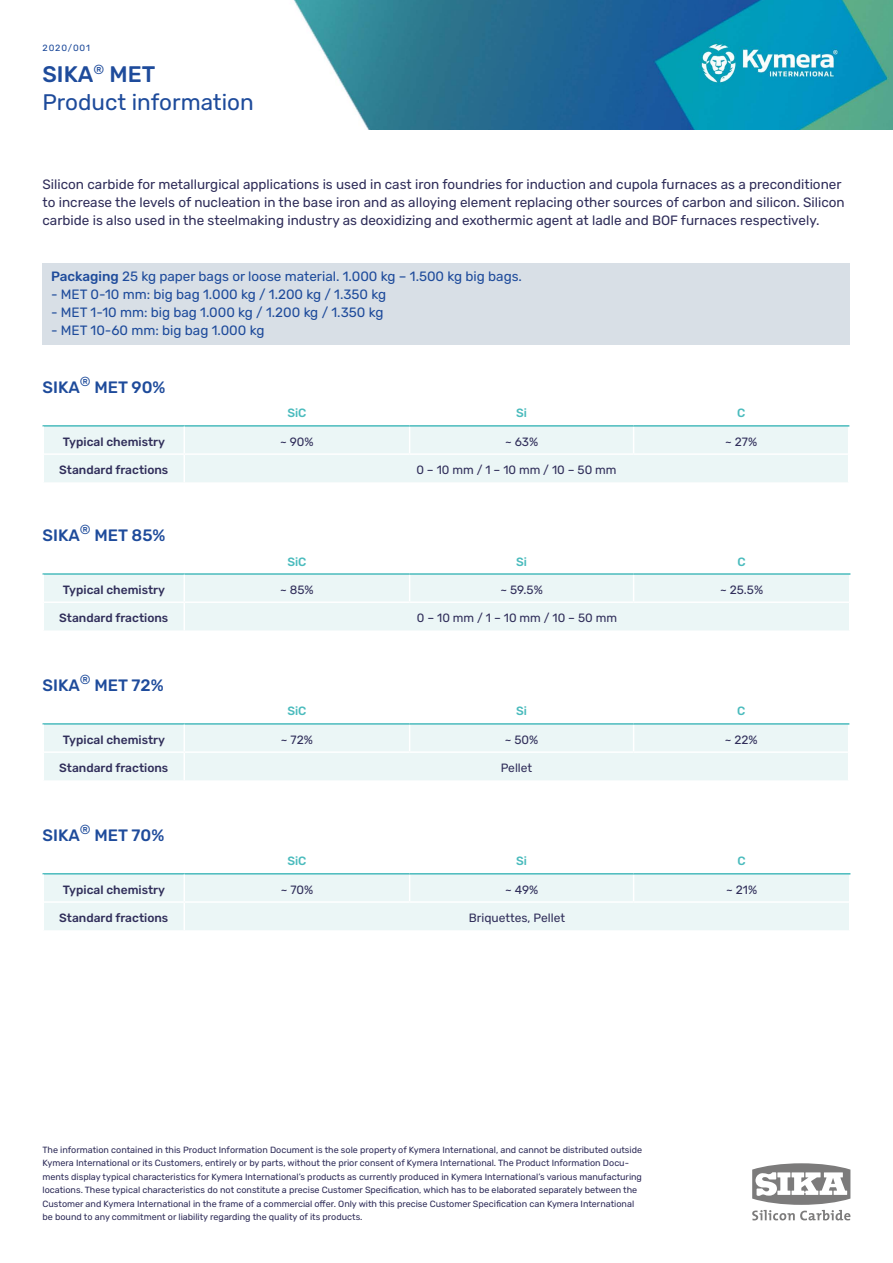
<style>
.page{position:relative;width:893px;height:1263px;background:#fff}
.page>*{position:absolute;margin:0;border:0;box-sizing:border-box;transform-origin:0 0}
.t1{font:22.5px/28.5px "Rubik";color:#1e4b9b}
.t2{font:500 16.5px "Rubik";color:#1e4b9b}
.t3{font:13.5px/18px "Rubik";color:#302e5a}
.t4{font:13.5px "Rubik";color:#1e4b9b}
.t5{font:13.05px "Rubik";color:#1e4b9b}
.t6{font:500 12px "Rubik";color:#302e5a}
.t7{font:12px "Rubik";color:#302e5a}
.t8{font:500 12px "Rubik";color:#4abbbd}
.t9{font:9px/13.5px "Rubik";color:#302e5a}
.t10{font:9px "Rubik";letter-spacing:.1em;color:#1e4b9b}
.s1{font-weight:500}
</style>
<div class="page">
<svg style="left:752px;top:1163px;width:98px;height:57px"></svg>
<img style="left:293px;top:0;width:600px;height:130px">
<div style="left:43px;top:263px;width:807px;height:81px;background:#d8dfe6"></div>
<div style="left:44px;top:427px;width:804px;height:55px;background:#ebf6f6"></div>
<svg style="left:409px;top:427px;width:1px;height:26px"></svg>
<svg style="left:633px;top:427px;width:1px;height:26px"></svg>
<hr style="left:184px;top:425px;width:226px;height:2px;background:#4abbbd">
<hr style="left:410px;top:425px;width:224px;height:2px;background:#4abbbd">
<hr style="left:634px;top:425px;width:215px;height:2px;background:#4abbbd">
<hr style="left:184px;top:453px;width:226px;height:2px;background:#fff">
<hr style="left:410px;top:453px;width:224px;height:2px;background:#fff">
<hr style="left:634px;top:453px;width:214px;height:2px;background:#fff">
<hr style="left:43px;top:425px;width:141px;height:2px;background:#4abbbd">
<hr style="left:44px;top:453px;width:140px;height:2px;background:#fff">
<svg style="left:184px;top:427px;width:1px;height:55px"></svg>
<div style="left:44px;top:575px;width:805px;height:55px;background:#ebf6f6"></div>
<svg style="left:409px;top:575px;width:1px;height:26px"></svg>
<svg style="left:633px;top:575px;width:1px;height:26px"></svg>
<hr style="left:184px;top:573px;width:226px;height:2px;background:#4abbbd">
<hr style="left:410px;top:573px;width:224px;height:2px;background:#4abbbd">
<hr style="left:634px;top:573px;width:216px;height:2px;background:#4abbbd">
<hr style="left:184px;top:601px;width:226px;height:2px;background:#fff">
<hr style="left:410px;top:601px;width:224px;height:2px;background:#fff">
<hr style="left:634px;top:601px;width:215px;height:2px;background:#fff">
<hr style="left:43px;top:573px;width:141px;height:2px;background:#4abbbd">
<hr style="left:44px;top:601px;width:140px;height:2px;background:#fff">
<svg style="left:184px;top:575px;width:1px;height:55px"></svg>
<div style="left:44px;top:725px;width:804px;height:55px;background:#ebf6f6"></div>
<svg style="left:409px;top:725px;width:1px;height:26px"></svg>
<svg style="left:633px;top:725px;width:1px;height:26px"></svg>
<hr style="left:184px;top:723px;width:226px;height:2px;background:#4abbbd">
<hr style="left:410px;top:723px;width:224px;height:2px;background:#4abbbd">
<hr style="left:634px;top:723px;width:215px;height:2px;background:#4abbbd">
<hr style="left:184px;top:751px;width:226px;height:2px;background:#fff">
<hr style="left:410px;top:751px;width:224px;height:2px;background:#fff">
<hr style="left:634px;top:751px;width:214px;height:2px;background:#fff">
<hr style="left:43px;top:723px;width:141px;height:2px;background:#4abbbd">
<hr style="left:44px;top:751px;width:140px;height:2px;background:#fff">
<svg style="left:184px;top:725px;width:1px;height:55px"></svg>
<div style="left:44px;top:874px;width:805px;height:56px;background:#ebf6f6"></div>
<svg style="left:409px;top:874px;width:1px;height:27px"></svg>
<svg style="left:633px;top:874px;width:1px;height:27px"></svg>
<hr style="left:184px;top:873px;width:226px;height:1px;background:#4abbbd">
<hr style="left:410px;top:873px;width:224px;height:1px;background:#4abbbd">
<hr style="left:634px;top:873px;width:216px;height:1px;background:#4abbbd">
<hr style="left:184px;top:901px;width:226px;height:2px;background:#fff">
<hr style="left:410px;top:901px;width:224px;height:2px;background:#fff">
<hr style="left:634px;top:901px;width:215px;height:2px;background:#fff">
<hr style="left:43px;top:873px;width:141px;height:1px;background:#4abbbd">
<hr style="left:44px;top:901px;width:140px;height:2px;background:#fff">
<svg style="left:184px;top:874px;width:1px;height:56px"></svg>
<p class="t10" style="left:43px;top:43px;width:49px">2020/001</p>
<h1 class="t1" style="left:43px;top:60px;width:213px"><span class="s1">SIKA</span><sup>®</sup> <span class="s1">MET<br></span>Product information</h1>
<p class="t3" style="left:43px;top:176px;width:804px">Silicon carbide for metallurgical applications is used in cast iron foundries for induction and cupola furnaces as a preconditioner to increase the levels of nucleation in the base iron and as alloying element replacing other sources of carbon and silicon. Silicon carbide is also used in the steelmaking industry as deoxidizing and exothermic agent at ladle and BOF furnaces respectively.</p>
<h3 class="t4" style="left:51px;top:269px;width:472px"><span class="s1">Packaging</span> 25 kg paper bags or loose material. 1.000 kg – 1.500 kg big bags.</h3>
<h3 class="t4" style="left:51px;top:287px;width:337px">- MET 0-10 mm: big bag 1.000 kg / 1.200 kg / 1.350 kg</h3>
<h3 class="t4" style="left:51px;top:305px;width:334px">- MET 1-10 mm: big bag 1.000 kg / 1.200 kg / 1.350 kg</h3>
<h3 class="t4" style="left:51px;top:323px;width:215px">- MET 10-60 mm: big bag 1.000 kg</h3>
<h3 class="t5" style="left:80px;top:374px;width:12px">®</h3>
<h2 class="t2" style="left:43px;top:378px;width:39px">SIKA</h2>
<h2 class="t2" style="left:95px;top:378px;width:72px">MET 90%</h2>
<h3 class="t8" style="left:287px;top:406px;width:21px">SiC</h3>
<h3 class="t8" style="left:516px;top:406px;width:12px">Si</h3>
<h3 class="t8" style="left:737px;top:406px;width:10px">C</h3>
<h3 class="t6" style="left:63px;top:435px;width:104px">Typical chemistry</h3>
<h3 class="t7" style="left:280px;top:435px;width:35px">~ 90%</h3>
<h3 class="t7" style="left:505px;top:435px;width:35px">~ 63%</h3>
<h3 class="t7" style="left:725px;top:435px;width:33px">~ 27%</h3>
<h3 class="t6" style="left:59px;top:463px;width:111px">Standard fractions</h3>
<h3 class="t7" style="left:416px;top:463px;width:202px">0 – 10 mm / 1 – 10 mm / 10 – 50 mm</h3>
<h3 class="t5" style="left:80px;top:522px;width:12px">®</h3>
<h2 class="t2" style="left:95px;top:526px;width:72px">MET 85%</h2>
<h2 class="t2" style="left:43px;top:526px;width:39px">SIKA</h2>
<h3 class="t8" style="left:287px;top:555px;width:21px">SiC</h3>
<h3 class="t8" style="left:516px;top:555px;width:12px">Si</h3>
<h3 class="t8" style="left:737px;top:555px;width:10px">C</h3>
<h3 class="t6" style="left:63px;top:583px;width:104px">Typical chemistry</h3>
<h3 class="t7" style="left:280px;top:583px;width:35px">~ 85%</h3>
<h3 class="t7" style="left:500px;top:583px;width:44px">~ 59.5%</h3>
<h3 class="t7" style="left:720px;top:583px;width:45px">~ 25.5%</h3>
<h3 class="t6" style="left:59px;top:611px;width:111px">Standard fractions</h3>
<h3 class="t7" style="left:417px;top:611px;width:202px">0 – 10 mm / 1 – 10 mm / 10 – 50 mm</h3>
<h3 class="t5" style="left:80px;top:672px;width:12px">®</h3>
<h2 class="t2" style="left:95px;top:676px;width:71px">MET 72%</h2>
<h2 class="t2" style="left:43px;top:676px;width:39px">SIKA</h2>
<h3 class="t8" style="left:287px;top:704px;width:21px">SiC</h3>
<h3 class="t8" style="left:516px;top:704px;width:12px">Si</h3>
<h3 class="t8" style="left:737px;top:704px;width:10px">C</h3>
<h3 class="t6" style="left:63px;top:733px;width:104px">Typical chemistry</h3>
<h3 class="t7" style="left:281px;top:733px;width:33px">~ 72%</h3>
<h3 class="t7" style="left:505px;top:733px;width:35px">~ 50%</h3>
<h3 class="t7" style="left:725px;top:733px;width:34px">~ 22%</h3>
<h3 class="t6" style="left:59px;top:761px;width:111px">Standard fractions</h3>
<h3 class="t7" style="left:501px;top:761px;width:33px">Pellet</h3>
<h3 class="t5" style="left:80px;top:822px;width:12px">®</h3>
<h2 class="t2" style="left:95px;top:826px;width:71px">MET 70%</h2>
<h2 class="t2" style="left:43px;top:826px;width:39px">SIKA</h2>
<h3 class="t8" style="left:287px;top:854px;width:21px">SiC</h3>
<h3 class="t8" style="left:516px;top:854px;width:12px">Si</h3>
<h3 class="t8" style="left:737px;top:854px;width:10px">C</h3>
<h3 class="t6" style="left:63px;top:883px;width:104px">Typical chemistry</h3>
<h3 class="t7" style="left:281px;top:883px;width:34px">~ 70%</h3>
<h3 class="t7" style="left:505px;top:883px;width:35px">~ 49%</h3>
<h3 class="t7" style="left:726px;top:883px;width:32px">~ 21%</h3>
<h3 class="t6" style="left:59px;top:911px;width:111px">Standard fractions</h3>
<h3 class="t7" style="left:469px;top:911px;width:98px">Briquettes, Pellet</h3>
<p class="t9" style="left:43px;top:1143px;width:601px">The information contained in this Product Information Document is the sole property of Kymera International, and cannot be distributed outside Kymera International or its Customers, entirely or by parts, without the prior consent of Kymera International. The Product Information Docu&shy;ments display typical characteristics for Kymera International’s products as currently produced in Kymera International’s various manufacturing locations. These typical characteristics do not constitute a precise Customer Specification, which has to be elaborated separately between the Customer and Kymera International in the frame of a commercial offer. Only with this precise Customer Specification can Kymera International be bound to any commitment or liability regarding the quality of its products.</p>
</div>
